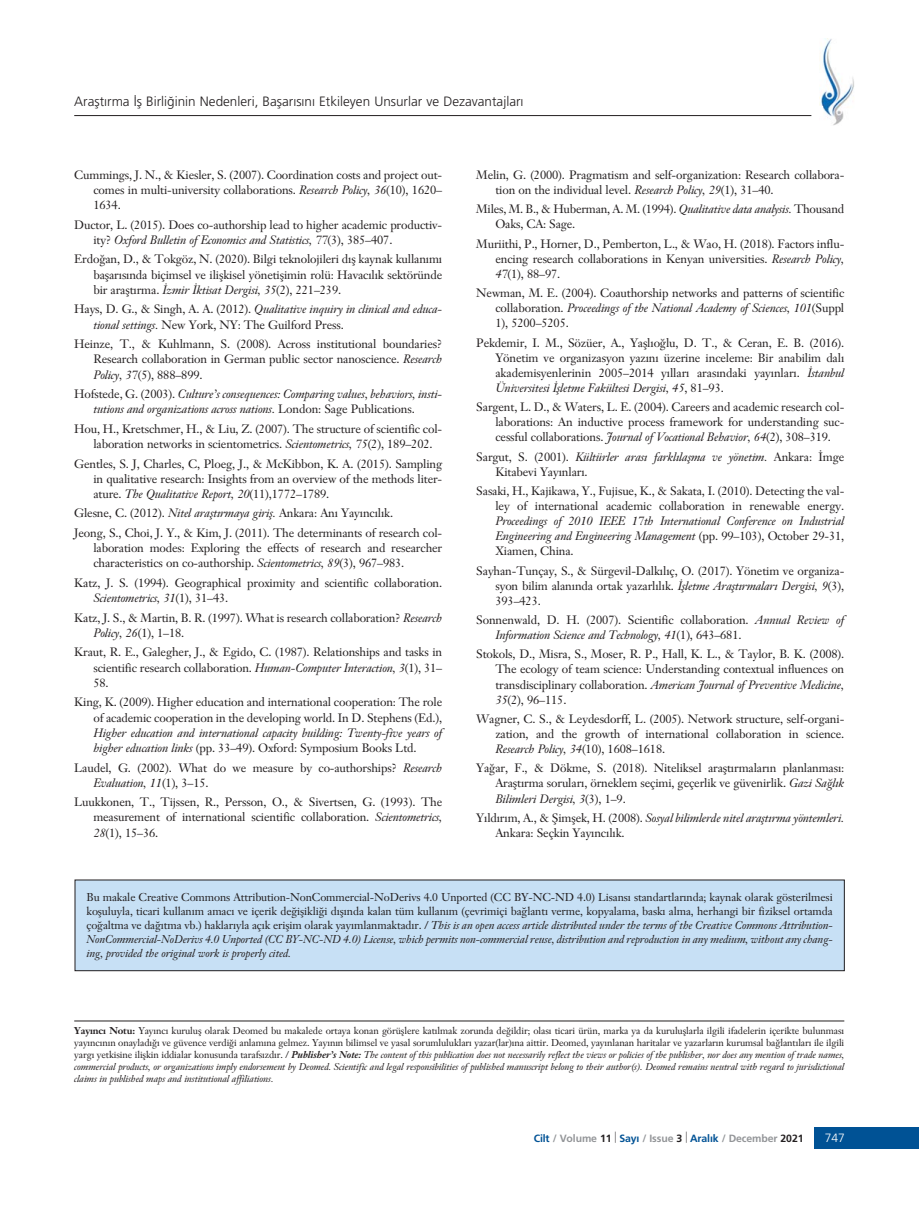
<style>
.page{position:relative;width:919px;height:1217px;background:#fff}
.page>*{position:absolute;margin:0;border:0;box-sizing:border-box;transform-origin:0 0}
.t1{font:300 13.5px "Frutiger";color:#231f20}
.t2{font:12px/15px "Janson Text";letter-spacing:-.015em;color:#231f20;text-align:justify}
.t3{font:italic 12px/15.1px "Janson Text";letter-spacing:-.015em;color:#231f20}
.t4{font:300 12px "Frutiger";color:#fff}
.t5{font:11.25px/14.1px "Janson Text";letter-spacing:-.01em;color:#231f20;text-align:justify}
.t6{font:700 10.5px "Frutiger";letter-spacing:-.01em;color:#939598}
.t7{font:9.75px/12px "Janson Text";letter-spacing:-.01em;color:#231f20;text-align:justify}
.s1{font-style:italic}
.s2{font-style:normal}
.s3{font-weight:700}
.s4{font-weight:700;font-style:italic}
.s5{color:#005295}
.s6{color:#231f20}
</style>
<div class="page">
<div style="left:814px;top:1127px;width:104px;height:21px;background:#005295"></div>
<hr style="left:74px;top:115px;width:737px;height:1px;background:#231f20">
<img style="left:819px;top:38px;width:35px;height:88px">
<svg style="left:819px;top:73px;width:6px;height:6px"></svg>
<div style="left:811px;top:107px;width:11px;height:9px;background:#fff"></div>
<div style="left:75px;top:879px;width:769px;height:91px;background:#c7e0f5"></div>
<hr style="left:74px;top:1020px;width:770px;height:1px;background:#231f20">
<p class="t1" style="left:74px;top:96px;width:451px">Araflt›rma ‹fl Birli¤inin Nedenleri, Baflar›s›n› Etkileyen Unsurlar ve Dezavantajlar›</p>
<p class="t2" style="left:93px;top:168px;width:350px;text-indent:-19px">Cummings, J. N., &amp; Kiesler, S. (2007). Coordination costs and project out&shy;comes in multi-university collaborations. <span class="s1">Research Policy, 36</span>(10), 1620– 1634.</p>
<p class="t2" style="left:93px;top:218px;width:350px;text-indent:-19px">Ductor, L. (2015). Does co-authorship lead to higher academic productiv&shy;ity? <span class="s1">Oxford Bulletin of Economics and Statistics, 77</span>(3), 385–407.</p>
<p class="t2" style="left:93px;top:253px;width:350px;text-indent:-19px">Erdo¤an, D., &amp; Tokgöz, N. (2020). Bilgi teknolojileri d›fl kaynak kullan›m› baflar›s›nda biçimsel ve iliflkisel yönetiflimin rolü: Havac›l›k sektöründe bir araflt›rma. <span class="s1">‹zmir ‹ktisat Dergisi, 35</span>(2), 221–239.</p>
<p class="t2" style="left:93px;top:303px;width:350px;text-indent:-19px">Hays, D. G., &amp; Singh, A. A. (2012). <span class="s1">Qualitative inquiry in clinical and educa&shy;tional settings.</span> New York, NY: The Guilford Press.</p>
<p class="t2" style="left:93px;top:337px;width:350px;text-indent:-19px">Heinze, T., &amp; Kuhlmann, S. (2008). Across institutional boundaries?<br>Research collaboration in German public sector nanoscience. <span class="s1">Research Policy, 37</span>(5), 888–899.</p>
<p class="t3" style="left:93px;top:388px;width:350px;text-indent:-19px"><span class="s2">Hofstede, G. (2003).</span> Culture’s consequences: Comparing values, behaviors, insti&shy;tutions and organizations across nations. <span class="s2">London: Sage Publications.</span></p>
<p class="t2" style="left:93px;top:422px;width:350px;text-indent:-19px">Hou, H., Kretschmer, H., &amp; Liu, Z. (2007). The structure of scientific col&shy;laboration networks in scientometrics. <span class="s1">Scientometrics, 75</span>(2), 189–202.</p>
<p class="t2" style="left:93px;top:457px;width:350px;text-indent:-19px">Gentles, S. J, Charles, C, Ploeg, J., &amp; McKibbon, K. A. (2015). Sampling in qualitative research: Insights from an overview of the methods liter&shy;ature. <span class="s1">The Qualitative Report, 20</span>(11),1772–1789.</p>
<p class="t2" style="left:74px;top:504px;width:369px;line-height:19.5px">Glesne, C. (2012). <span class="s1">Nitel araflt›rmaya girifl.</span> Ankara: An› Yay›nc›l›k.<br>Jeong, S., Choi, J. Y., &amp; Kim, J. (2011). The determinants of research col-</p>
<p class="t2" style="left:93px;top:541px;width:350px">laboration modes: Exploring the effects of research and researcher characteristics on co-authorship. <span class="s1">Scientometrics, 89</span>(3), 967–983.</p>
<p class="t2" style="left:93px;top:576px;width:350px;text-indent:-19px">Katz, J. S. (1994). Geographical proximity and scientific collaboration.<br><span class="s1">Scientometrics, 31</span>(1), 31–43.</p>
<p class="t2" style="left:93px;top:611px;width:350px;text-indent:-19px">Katz, J. S., &amp; Martin, B. R. (1997). What is research collaboration? <span class="s1">Research<br>Policy, 26</span>(1), 1–18.</p>
<p class="t2" style="left:93px;top:645px;width:350px;text-indent:-19px">Kraut, R. E., Galegher, J., &amp; Egido, C. (1987). Relationships and tasks in scientific research collaboration. <span class="s1">Human-Computer Interaction, 3</span>(1), 31– 58.</p>
<p class="t2" style="left:74px;top:695px;width:369px;text-align:right">King, K. (2009). Higher education and international cooperation: The role of academic cooperation in the developing world. In D. Stephens (Ed.),</p>
<p class="t3" style="left:93px;top:726px;width:350px">Higher education and international capacity building: Twenty-five years of higher education links <span class="s2">(pp. 33–49). Oxford: Symposium Books Ltd.</span></p>
<p class="t2" style="left:93px;top:760px;width:350px;text-indent:-19px">Laudel, G. (2002). What do we measure by co-authorships? <span class="s1">Research<br>Evaluation, 11</span>(1), 3–15.</p>
<p class="t2" style="left:93px;top:795px;width:350px;text-indent:-19px">Luukkonen, T., Tijssen, R., Persson, O., &amp; Sivertsen, G. (1993). The measurement of international scientific collaboration. <span class="s1">Scientometrics, 28</span>(1), 15–36.</p>
<p class="t2" style="left:495px;top:168px;width:350px;text-indent:-19px">Melin, G. (2000). Pragmatism and self-organization: Research collabora&shy;tion on the individual level. <span class="s1">Research Policy, 29</span>(1), 31–40.</p>
<p class="t2" style="left:495px;top:203px;width:350px;text-indent:-19px">Miles, M. B., &amp; Huberman, A. M. (1994). <span class="s1">Qualitative data analysis.</span> Thousand<br>Oaks, CA: Sage.</p>
<p class="t2" style="left:495px;top:237px;width:350px;text-indent:-19px">Muriithi, P., Horner, D., Pemberton, L., &amp; Wao, H. (2018). Factors influ&shy;encing research collaborations in Kenyan universities. <span class="s1">Research Policy, 47</span>(1), 88–97.</p>
<p class="t2" style="left:495px;top:286px;width:350px;text-indent:-19px">Newman, M. E. (2004). Coauthorship networks and patterns of scientific collaboration. <span class="s1">Proceedings of the National Academy of Sciences, 101</span>(Suppl 1), 5200–5205.</p>
<p class="t2" style="left:495px;top:336px;width:350px;text-indent:-19px">Pekdemir, I. M., Sözüer, A., Yafll›o¤lu, D. T., &amp; Ceran, E. B. (2016).<br>Yönetim ve organizasyon yaz›n› üzerine inceleme: Bir anabilim dal› akademisyenlerinin 2005–2014 y›llar› aras›ndaki yay›nlar›. <span class="s1">‹stanbul Üniversitesi ‹flletme Fakültesi Dergisi, 45</span>, 81–93.</p>
<p class="t2" style="left:495px;top:400px;width:350px;text-indent:-19px">Sargent, L. D., &amp; Waters, L. E. (2004). Careers and academic research col&shy;laborations: An inductive process framework for understanding suc&shy;cessful collaborations. <span class="s1">Journal of Vocational Behavior, 64</span>(2), 308–319.</p>
<p class="t2" style="left:495px;top:450px;width:350px;text-indent:-19px">Sargut, S. (2001). <span class="s1">Kültürler aras› farkl›laflma ve yönetim.</span> Ankara: ‹mge<br>Kitabevi Yay›nlar›.</p>
<p class="t2" style="left:476px;top:484px;width:369px;text-align:right">Sasaki, H., Kajikawa, Y., Fujisue, K., &amp; Sakata, I. (2010). Detecting the val&shy;ley of international academic collaboration in renewable energy.</p>
<p class="t3" style="left:495px;top:515px;width:350px;text-align:justify">Proceedings of 2010 IEEE 17th International Conference on Industrial Engineering and Engineering Management <span class="s2">(pp. 99–103), October 29-31, Xiamen, China.</span></p>
<p class="t2" style="left:495px;top:564px;width:350px;text-indent:-19px">Sayhan-Tunçay, S., &amp; Sürgevil-Dalk›l›ç, O. (2017). Yönetim ve organiza&shy;syon bilim alan›nda ortak yazarl›l›k. <span class="s1">‹flletme Araflt›rmalar› Dergisi, 9</span>(3), 393–423.</p>
<p class="t2" style="left:495px;top:613px;width:350px;text-indent:-19px">Sonnenwald, D. H. (2007). Scientific collaboration. <span class="s1">Annual Review of<br>Information Science and Technology, 41</span>(1), 643–681.</p>
<p class="t2" style="left:495px;top:647px;width:350px;text-indent:-19px">Stokols, D., Misra, S., Moser, R. P., Hall, K. L., &amp; Taylor, B. K. (2008).<br>The ecology of team science: Understanding contextual influences on transdisciplinary collaboration. <span class="s1">American Journal of Preventive Medicine, 35</span>(2), 96–115.</p>
<p class="t2" style="left:495px;top:712px;width:350px;text-indent:-19px">Wagner, C. S., &amp; Leydesdorff, L. (2005). Network structure, self-organi&shy;zation, and the growth of international collaboration in science.<br><span class="s1">Research Policy, 34</span>(10), 1608–1618.</p>
<p class="t2" style="left:495px;top:761px;width:350px;text-indent:-19px">Ya¤ar, F., &amp; Dökme, S. (2018). Niteliksel araflt›rmalar›n planlanmas›:<br>Araflt›rma sorular›, örneklem seçimi, geçerlik ve güvenirlik. <span class="s1">Gazi Sa¤l›k Bilimleri Dergisi, 3</span>(3), 1–9.</p>
<p class="t2" style="left:495px;top:811px;width:350px;text-indent:-19px">Y›ld›r›m, A., &amp; fiimflek, H. (2008). <span class="s1">Sosyal bilimlerde nitel araflt›rma yöntemleri.<br></span>Ankara: Seçkin Yay›nc›l›k.</p>
<p class="t5" style="left:86px;top:890px;width:747px">Bu makale Creative Commons Attribution-NonCommercial-NoDerivs 4.0 Unported (CC BY-NC-ND 4.0) Lisans› standartlar›nda; kaynak olarak gösterilmesi kofluluyla, ticari kullan›m amac› ve içerik de¤iflikli¤i d›fl›nda kalan tüm kullan›m (çevrimiçi ba¤lant› verme, kopyalama, bask› alma, herhangi bir fiziksel ortamda ço¤altma ve da¤›tma vb.) haklar›yla aç›k eriflim olarak yay›mlanmaktad›r. / <span class="s1">This is an open access article distributed under the terms of the Creative Commons Attribution-NonCommercial-NoDerivs 4.0 Unported (CC BY-NC-ND 4.0) License, which permits non-commercial reuse, distribution and reproduction in any medium, without any chang&shy;ing, provided the original work is properly cited.</span></p>
<p class="t7" style="left:74px;top:1025px;width:771px"><span class="s3">Yay›nc› Notu:</span> Yay›nc› kurulufl olarak Deomed bu makalede ortaya konan görüfllere kat›lmak zorunda de¤ildir; olas› ticari ürün, marka ya da kurulufllarla ilgili ifadelerin içerikte bulunmas› yay›nc›n›n onaylad›¤› ve güvence verdi¤i anlam›na gelmez. Yay›n›n bilimsel ve yasal sorumluluklar› yazar(lar)›na aittir. Deomed, yay›nlanan haritalar ve yazarlar›n kurumsal ba¤lant›lar› ile ilgili yarg› yetkisine iliflkin iddialar konusunda tarafs›zd›r. / <span class="s4">Publisher’s Note:</span> <span class="s1">The content of this publication does not necessarily reflect the views or policies of the publisher, nor does any mention of trade names, commercial products, or organizations imply endorsement by Deomed. Scientific and legal responsibilities of published manuscript belong to their author(s). Deomed remains neutral with regard to jurisdictional claims in published maps and institutional affiliations.</span></p>
<p class="t6" style="left:533px;top:1133px;width:271px"><span class="s5">Cilt</span> / Volume <span class="s6">11</span> <span class="s5">Say›</span> / Issue <span class="s6">3</span> <span class="s5">Aral›k</span> / December <span class="s6">2021</span></p>
<p class="t4" style="left:824px;top:1132px;width:22px">747</p>
</div>
